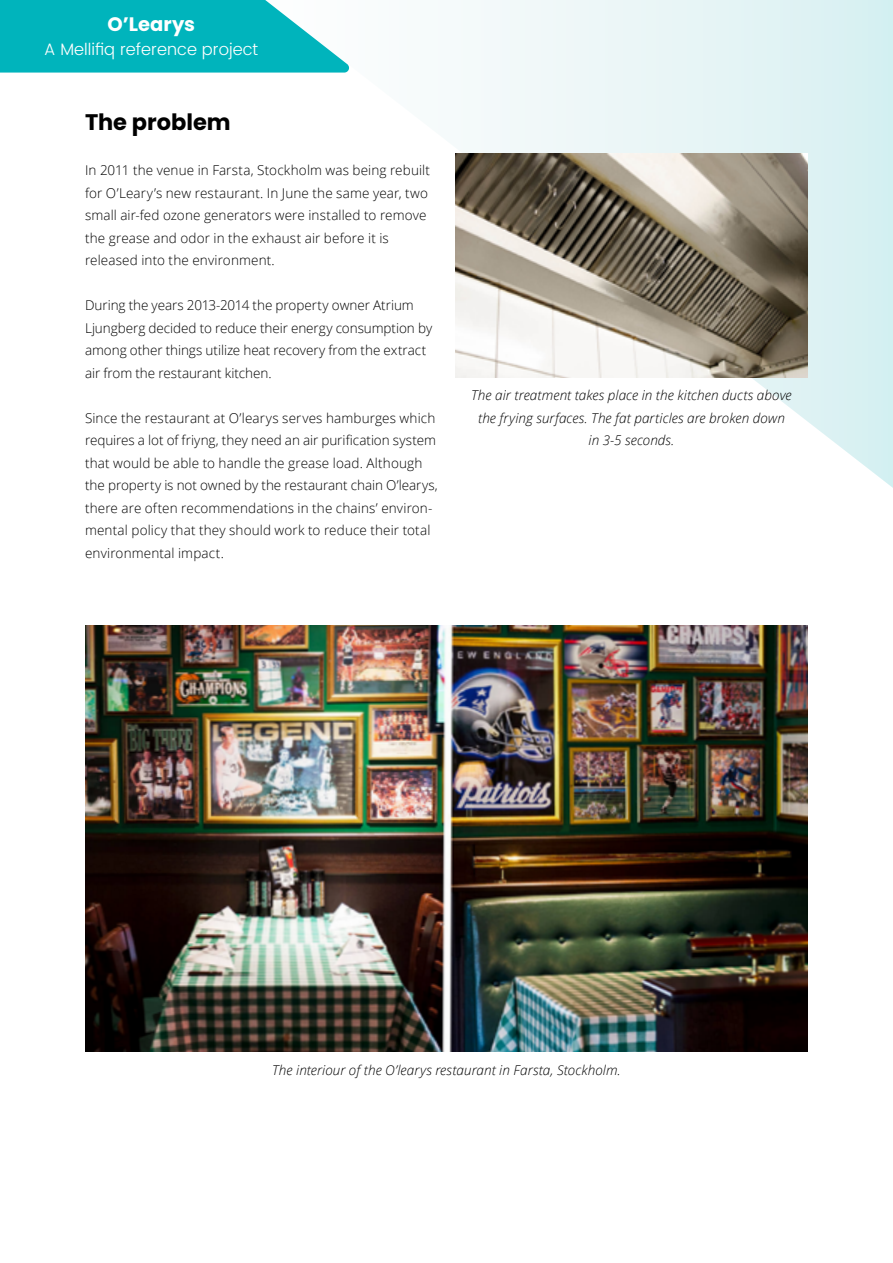
<style>
.page{position:relative;width:893px;height:1263px;background:#fff}
.page>*{position:absolute;margin:0;border:0;box-sizing:border-box;transform-origin:0 0}
.t1{font:700 22.5px "Poppins";color:#000}
.t2{font:700 19.5px "Poppins";color:#fff}
.t3{font:300 16.5px "Poppins";color:#fff}
.t4{font:300 13.5px/22.5px "Open Sans";letter-spacing:.005em;color:#000}
.t5{font:italic 300 13.5px/22.5px "Open Sans";letter-spacing:.005em;color:#000;text-align:center}
</style>
<div class="page">
<svg style="left:463px;top:0;width:430px;height:488px"></svg>
<svg style="left:0;top:0;width:349px;height:73px;background:#1cbcc3"></svg>
<img style="left:85px;top:625px;width:723px;height:427px">
<img style="left:455px;top:153px;width:353px;height:225px">
<h2 class="t2" style="left:108px;top:13px;width:89px">O’Learys</h2>
<p class="t3" style="left:44px;top:38px;width:215px">A Mellifiq reference project</p>
<h1 class="t1" style="left:85px;top:109px;width:147px">The problem</h1>
<p class="t4" style="left:85px;top:159px;width:347px">In 2011 the venue in Farsta, Stockholm was being rebuilt for O’Leary’s new restaurant. In June the same year, two small air-fed ozone generators were installed to remove the grease and odor in the exhaust air before it is released into the environment.</p>
<p class="t4" style="left:85px;top:294px;width:349px">During the years 2013-2014 the property owner Atrium Ljungberg decided to reduce their energy consumption by among other things utilize heat recovery from the extract air from the restaurant kitchen.</p>
<p class="t4" style="left:85px;top:406px;width:354px">Since the restaurant at O’learys serves hamburges which requires a lot of friyng, they need an air purification system that would be able to handle the grease load. Although the property is not owned by the restaurant chain O’learys, there are often recommendations in the chains’ environ&shy;mental policy that they should work to reduce their total environmental impact.</p>
<p class="t5" style="left:471px;top:383px;width:322px">The air treatment takes place in the kitchen ducts above the frying surfaces. The fat particles are broken down in 3-5 seconds.</p>
<p class="t5" style="left:272px;top:1058px;width:350px">The interiour of the O’learys restaurant in Farsta, Stockholm.</p>
</div>
